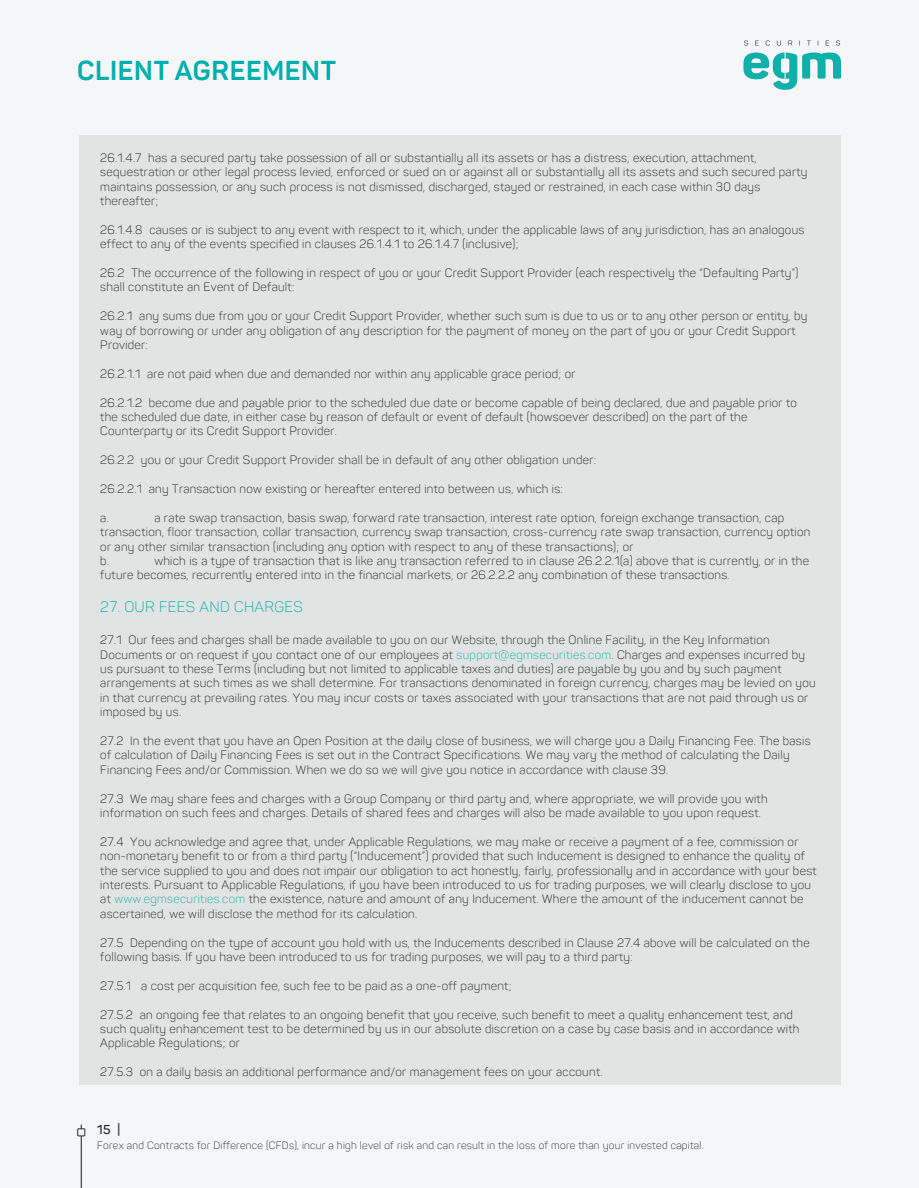
<style>
.page{position:relative;width:919px;height:1188px;background:#fff}
.page>*{position:absolute;margin:0;border:0;box-sizing:border-box;transform-origin:0 0}
.t1{font:700 27px "Panton";letter-spacing:.025em;color:#00afab}
.t2{font:300 15px "Panton";letter-spacing:.025em;color:#00b1ac}
.t3{font:600 12.75px "Panton";color:#242729}
.t4{font:300 12px/14.4px "Panton";letter-spacing:.025em;color:#211e1e}
.t5{font:300 10.5px "Panton";letter-spacing:.025em;color:#242729}
.s1{color:#0fb1ab}
</style>
<div class="page">
<div style="left:0;top:0;width:918px;height:1188px;background:#f4f6f7"></div>
<div style="left:79px;top:136px;width:761px;height:949px;background:#e2e4e4"></div>
<svg style="left:77px;top:1125px;width:8px;height:63px"></svg>
<svg style="left:743px;top:53px;width:97px;height:37px"></svg>
<svg style="left:744px;top:40px;width:4px;height:6px"></svg>
<svg style="left:765px;top:40px;width:4px;height:6px"></svg>
<svg style="left:788px;top:41px;width:4px;height:5px"></svg>
<svg style="left:825px;top:41px;width:4px;height:5px"></svg>
<svg style="left:836px;top:40px;width:3px;height:6px"></svg>
<h1 class="t1" style="left:77px;top:54px;width:260px">CLIENT AGREEMENT</h1>
<p class="t4" style="left:100px;top:150px;width:708px">26.1.4.7 has a secured party take possession of all or substantially all its assets or has a distress, execution, attachment, sequestration or other legal process levied, enforced or sued on or against all or substantially all its assets and such secured party maintains possession, or any such process is not dismissed, discharged, stayed or restrained, in each case within 30 days thereafter;</p>
<p class="t4" style="left:100px;top:222px;width:705px">26.1.4.8 causes or is subject to any event with respect to it, which, under the applicable laws of any jurisdiction, has an analogous effect to any of the events specified in clauses 26.1.4.1 to 26.1.4.7 (inclusive);</p>
<p class="t4" style="left:100px;top:265px;width:699px">26.2 The occurrence of the following in respect of you or your Credit Support Provider (each respectively the “Defaulting Party”) shall constitute an Event of Default:</p>
<p class="t4" style="left:100px;top:309px;width:708px">26.2.1 any sums due from you or your Credit Support Provider, whether such sum is due to us or to any other person or entity, by way of borrowing or under any obligation of any description for the payment of money on the part of you or your Credit Support<br>Provider:</p>
<p class="t4" style="left:100px;top:366px;width:476px">26.2.1.1 are not paid when due and demanded nor within any applicable grace period; or</p>
<p class="t4" style="left:100px;top:395px;width:698px">26.2.1.2 become due and payable prior to the scheduled due date or become capable of being declared, due and payable prior to the scheduled due date, in either case by reason of default or event of default (howsoever described) on the part of the<br>Counterparty or its Credit Support Provider.</p>
<p class="t4" style="left:100px;top:453px;width:497px">26.2.2 you or your Credit Support Provider shall be in default of any other obligation under:</p>
<p class="t4" style="left:100px;top:481px;width:464px">26.2.2.1 any Transaction now existing or hereafter entered into between us, which is:</p>
<p class="t4" style="left:100px;top:510px;width:10px">a.</p>
<p class="t4" style="left:100px;top:510px;width:711px;text-indent:54px">a rate swap transaction, basis swap, forward rate transaction, interest rate option, foreign exchange transaction, cap transaction, floor transaction, collar transaction, currency swap transaction, cross-currency rate swap transaction, currency option or any other similar transaction (including any option with respect to any of these transactions); or<br>b.</p>
<p class="t4" style="left:100px;top:553px;width:710px;text-indent:54px">which is a type of transaction that is like any transaction referred to in clause 26.2.2.1(a) above that is currently, or in the future becomes, recurrently entered into in the financial markets, or 26.2.2.2 any combination of these transactions.</p>
<p class="t2" style="left:100px;top:597px;width:204px">27. OUR FEES AND CHARGES</p>
<p class="t4" style="left:100px;top:633px;width:716px">27.1 Our fees and charges shall be made available to you on our Website, through the Online Facility, in the Key Information Documents or on request if you contact one of our employees at <span class="s1">support@egmsecurities.com</span>. Charges and expenses incurred by us pursuant to these Terms (including but not limited to applicable taxes and duties) are payable by you and by such payment arrangements at such times as we shall determine. For transactions denominated in foreign currency, charges may be levied on you in that currency at prevailing rates. You may incur costs or taxes associated with your transactions that are not paid through us or imposed by us.</p>
<p class="t4" style="left:100px;top:733px;width:711px">27.2 In the event that you have an Open Position at the daily close of business, we will charge you a Daily Financing Fee. The basis of calculation of Daily Financing Fees is set out in the Contract Specifications. We may vary the method of calculating the Daily<br>Financing Fees and/or Commission. When we do so we will give you notice in accordance with clause 39.</p>
<p class="t4" style="left:100px;top:791px;width:668px">27.3 We may share fees and charges with a Group Company or third party and, where appropriate, we will provide you with information on such fees and charges. Details of shared fees and charges will also be made available to you upon request.</p>
<p class="t4" style="left:100px;top:834px;width:717px">27.4 You acknowledge and agree that, under Applicable Regulations, we may make or receive a payment of a fee, commission or non-monetary benefit to or from a third party (“Inducement”) provided that such Inducement is designed to enhance the quality of the service supplied to you and does not impair our obligation to act honestly, fairly, professionally and in accordance with your best interests. Pursuant to Applicable Regulations, if you have been introduced to us for trading purposes, we will clearly disclose to you at <span class="s1">www.egmsecurities.com</span> the existence, nature and amount of any Inducement. Where the amount of the inducement cannot be ascertained, we will disclose the method for its calculation.</p>
<p class="t4" style="left:100px;top:935px;width:710px">27.5 Depending on the type of account you hold with us, the Inducements described in Clause 27.4 above will be calculated on the following basis. If you have been introduced to us for trading purposes, we will pay to a third party:</p>
<p class="t4" style="left:100px;top:978px;width:412px">27.5.1 a cost per acquisition fee, such fee to be paid as a one-off payment;</p>
<p class="t4" style="left:100px;top:1007px;width:700px">27.5.2 an ongoing fee that relates to an ongoing benefit that you receive, such benefit to meet a quality enhancement test, and such quality enhancement test to be determined by us in our absolute discretion on a case by case basis and in accordance with<br>Applicable Regulations; or</p>
<p class="t4" style="left:100px;top:1065px;width:503px">27.5.3 on a daily basis an additional performance and/or management fees on your account.</p>
<p class="t3" style="left:97px;top:1122px;width:25px">15 |</p>
<p class="t5" style="left:97px;top:1139px;width:607px">Forex and Contracts for Difference (CFDs), incur a high level of risk and can result in the loss of more than your invested capital.</p>
</div>
